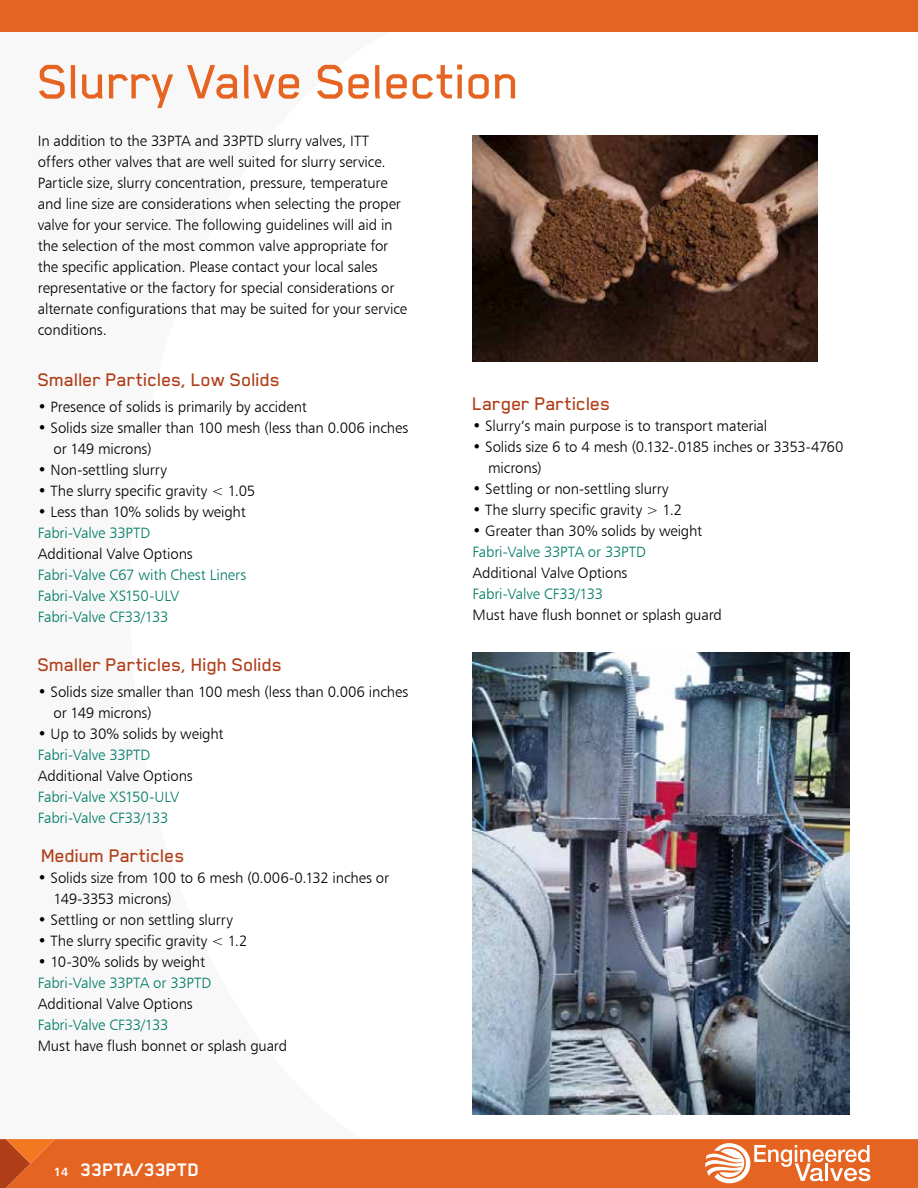
<style>
.page{position:relative;width:918px;height:1188px;background:#fff}
.page>*{position:absolute;margin:0;border:0;box-sizing:border-box;transform-origin:0 0}
.t1{font:500 55.5px "Blender Pro";letter-spacing:-.01em;color:#e66422}
.t2{font:500 21px "Blender Pro";letter-spacing:-.01em;color:#b03f19}
.t3{font:700 21px "Blender Pro";color:#fff}
.t4{font:15px/21px "Humanist 777 BT Light B";letter-spacing:-.01em;color:#000}
.t5{font:15px/21px "Humanist 777 BT Light B";letter-spacing:-.01em;color:#007b64}
.s1{font-family:"Humanist 777 BT Bold B";font-weight:400;font-size:12px}
</style>
<div class="page">
<div style="left:0;top:1139px;width:918px;height:49px;background:#e66422"></div>
<div style="left:0;top:0;width:918px;height:32px;background:#e66422"></div>
<svg style="left:705px;top:1143px;width:165px;height:40px"></svg>
<img style="left:472px;top:135px;width:346px;height:226px">
<img style="left:472px;top:652px;width:377px;height:463px">
<h1 class="t1" style="left:38px;top:52px;width:484px">Slurry Valve Selection</h1>
<p class="t4" style="left:38px;top:130px;width:371px">In addition to the 33PTA and 33PTD slurry valves, ITT offers other valves that are well suited for slurry service.<br>Particle size, slurry concentration, pressure, temperature and line size are considerations when selecting the proper valve for your service. The following guidelines will aid in the selection of the most common valve appropriate for the specific application. Please contact your local sales representative or the factory for special considerations or alternate configurations that may be suited for your service conditions.</p>
<h2 class="t2" style="left:38px;top:369px;width:244px">Smaller Particles, Low Solids</h2>
<p class="t4" style="left:38px;top:396px;width:271px">• Presence of solids is primarily by accident</p>
<p class="t4" style="left:53px;top:417px;width:356px;text-indent:-16px">• Solids size smaller than 100 mesh (less than 0.006 inches or 149 microns)</p>
<p class="t4" style="left:38px;top:459px;width:131px">• Non-settling slurry</p>
<p class="t4" style="left:38px;top:480px;width:219px">• The slurry specific gravity &lt; 1.05</p>
<p class="t4" style="left:38px;top:501px;width:210px">• Less than 10% solids by weight</p>
<p class="t5" style="left:38px;top:522px;width:114px">Fabri-Valve 33PTD</p>
<p class="t4" style="left:38px;top:543px;width:156px">Additional Valve Options</p>
<p class="t5" style="left:38px;top:564px;width:210px">Fabri-Valve C67 with Chest Liners<br>Fabri-Valve XS150-ULV<br>Fabri-Valve CF33/133</p>
<h2 class="t2" style="left:38px;top:654px;width:246px">Smaller Particles, High Solids</h2>
<p class="t4" style="left:53px;top:681px;width:356px;text-indent:-16px">• Solids size smaller than 100 mesh (less than 0.006 inches or 149 microns)</p>
<p class="t4" style="left:38px;top:723px;width:187px">• Up to 30% solids by weight</p>
<p class="t5" style="left:38px;top:744px;width:114px">Fabri-Valve 33PTD</p>
<p class="t4" style="left:38px;top:765px;width:156px">Additional Valve Options</p>
<p class="t5" style="left:38px;top:786px;width:143px">Fabri-Valve XS150-ULV<br>Fabri-Valve CF33/133</p>
<h2 class="t2" style="left:41px;top:844px;width:145px">Medium Particles</h2>
<p class="t4" style="left:53px;top:867px;width:337px;text-indent:-16px">• Solids size from 100 to 6 mesh (0.006-0.132 inches or<br>149-3353 microns)</p>
<p class="t4" style="left:38px;top:909px;width:197px">• Settling or non settling slurry</p>
<p class="t4" style="left:38px;top:930px;width:211px">• The slurry specific gravity &lt; 1.2</p>
<p class="t4" style="left:38px;top:951px;width:169px">• 10-30% solids by weight</p>
<p class="t5" style="left:38px;top:972px;width:175px">Fabri-Valve 33PTA or 33PTD</p>
<p class="t4" style="left:38px;top:993px;width:156px">Additional Valve Options</p>
<p class="t5" style="left:38px;top:1014px;width:132px">Fabri-Valve CF33/133</p>
<p class="t4" style="left:38px;top:1035px;width:251px">Must have flush bonnet or splash guard</p>
<h2 class="t2" style="left:472px;top:393px;width:140px">Larger Particles</h2>
<p class="t4" style="left:472px;top:415px;width:296px">• Slurry’s main purpose is to transport material</p>
<p class="t4" style="left:488px;top:436px;width:357px;text-indent:-16px">• Solids size 6 to 4 mesh (0.132-.0185 inches or 3353-4760 microns)</p>
<p class="t4" style="left:472px;top:478px;width:198px">• Settling or non-settling slurry</p>
<p class="t4" style="left:472px;top:499px;width:211px">• The slurry specific gravity &gt; 1.2</p>
<p class="t4" style="left:472px;top:520px;width:231px">• Greater than 30% solids by weight</p>
<p class="t5" style="left:472px;top:541px;width:175px">Fabri-Valve 33PTA or 33PTD</p>
<p class="t4" style="left:472px;top:562px;width:156px">Additional Valve Options</p>
<p class="t5" style="left:472px;top:583px;width:132px">Fabri-Valve CF33/133</p>
<p class="t4" style="left:472px;top:604px;width:251px">Must have flush bonnet or splash guard</p>
<h2 class="t3" style="left:54px;top:1158px;width:147px"><span class="s1">14</span> 33PTA/33PTD</h2>
</div>
